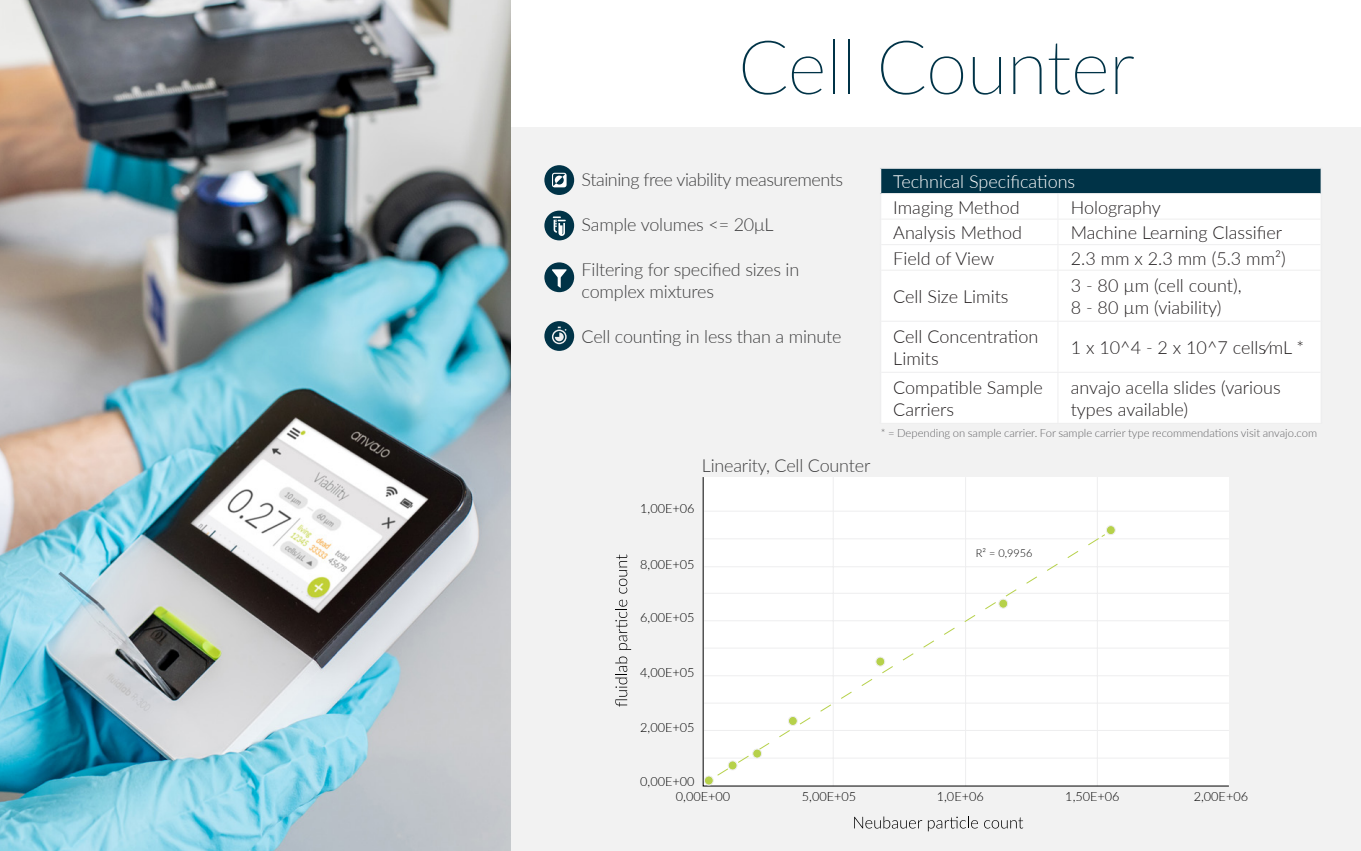
<style>
.page{position:relative;width:1361px;height:851px;background:#fff}
.page>*{position:absolute;margin:0;border:0;box-sizing:border-box;transform-origin:0 0}
.t1{font:100 75px "Lato";letter-spacing:-.01em;color:#003347}
.t2{font:300 18px/21.6px "Lato";color:#231f20}
.t3{font:300 18px "Lato";letter-spacing:-.01em;color:#3e3e3f}
.t4{font:300 18px "Lato";color:#fff}
.t5{font:300 12.75px "Lato";color:#000}
.t6{font:300 11.25px "Lato";color:#636366}
.t7{font:300 10.95px "Lato";color:#000}
</style>
<div class="page">
<div style="left:0;top:128px;width:1361px;height:722px;background:#f2f2f2"></div>
<img style="left:0;top:0;width:510px;height:850px">
<div style="left:544px;top:210px;width:30px;height:30px;background:#003347;border-radius:50%"></div>
<svg style="left:553px;top:216px;width:13px;height:20px"></svg>
<div style="left:544px;top:262px;width:30px;height:30px;background:#003347;border-radius:50%"></div>
<svg style="left:552px;top:269px;width:15px;height:19px"></svg>
<div style="left:544px;top:321px;width:30px;height:30px;background:#003347;border-radius:50%"></div>
<svg style="left:552px;top:326px;width:14px;height:18px"></svg>
<div style="left:544px;top:165px;width:30px;height:30px;background:#003347;border-radius:50%"></div>
<svg style="left:552px;top:173px;width:14px;height:14px"></svg>
<div style="left:880px;top:168px;width:441px;height:25px;background:#003347"></div>
<div style="left:882px;top:194px;width:438px;height:228px;background:#fff"></div>
<hr style="left:880px;top:167px;width:178px;height:2px;background:#eeeeef">
<hr style="left:1058px;top:167px;width:264px;height:2px;background:#eeeeef">
<hr style="left:1320px;top:169px;width:2px;height:24px;background:#eeeeef">
<hr style="left:881px;top:193px;width:177px;height:1px;background:#eeeeef">
<hr style="left:1058px;top:193px;width:262px;height:1px;background:#eeeeef">
<hr style="left:881px;top:218px;width:177px;height:1px;background:#eeeeef">
<hr style="left:1058px;top:218px;width:262px;height:1px;background:#eeeeef">
<hr style="left:881px;top:244px;width:177px;height:1px;background:#eeeeef">
<hr style="left:1058px;top:244px;width:262px;height:1px;background:#eeeeef">
<svg style="left:1057px;top:194px;width:1px;height:75px"></svg>
<hr style="left:881px;top:269px;width:177px;height:1px;background:#eeeeef">
<hr style="left:1058px;top:269px;width:262px;height:1px;background:#eeeeef">
<hr style="left:1057px;top:270px;width:1px;height:51px;background:#eeeeef">
<hr style="left:881px;top:321px;width:177px;height:1px;background:#eeeeef">
<hr style="left:1058px;top:321px;width:262px;height:1px;background:#eeeeef">
<hr style="left:1057px;top:322px;width:1px;height:50px;background:#eeeeef">
<hr style="left:881px;top:372px;width:177px;height:1px;background:#eeeeef">
<hr style="left:1058px;top:372px;width:262px;height:1px;background:#eeeeef">
<hr style="left:1057px;top:373px;width:1px;height:50px;background:#eeeeef">
<hr style="left:880px;top:423px;width:178px;height:1px;background:#eeeeef">
<hr style="left:1058px;top:423px;width:264px;height:1px;background:#eeeeef">
<hr style="left:1320px;top:193px;width:2px;height:26px;background:#eeeeef">
<hr style="left:1320px;top:219px;width:2px;height:25px;background:#eeeeef">
<svg style="left:880px;top:169px;width:1px;height:25px"></svg>
<hr style="left:1320px;top:244px;width:2px;height:26px;background:#eeeeef">
<hr style="left:880px;top:270px;width:1px;height:51px;background:#eeeeef">
<hr style="left:1320px;top:270px;width:2px;height:51px;background:#eeeeef">
<hr style="left:880px;top:321px;width:1px;height:51px;background:#eeeeef">
<hr style="left:1320px;top:321px;width:2px;height:51px;background:#eeeeef">
<hr style="left:880px;top:372px;width:1px;height:51px;background:#eeeeef">
<hr style="left:1320px;top:372px;width:2px;height:51px;background:#eeeeef">
<div style="left:702px;top:477px;width:527px;height:309px;background:#fff"></div>
<svg style="left:854px;top:816px;width:68px;height:12px"></svg>
<svg style="left:928px;top:816px;width:50px;height:15px"></svg>
<svg style="left:984px;top:817px;width:39px;height:11px"></svg>
<svg style="left:615px;top:656px;width:12px;height:50px"></svg>
<svg style="left:615px;top:599px;width:13px;height:50px"></svg>
<svg style="left:616px;top:554px;width:11px;height:39px"></svg>
<div style="left:716px;top:537px;width:384px;height:239px;background:#fff"></div>
<svg style="left:1100px;top:533px;width:6px;height:4px"></svg>
<div style="left:704px;top:775px;width:9px;height:9px;background:#b6d14a;border-radius:50%"></div>
<div style="left:704px;top:775px;width:10px;height:10px;border:1px solid #eeeeef;border-radius:50%"></div>
<div style="left:728px;top:760px;width:9px;height:9px;background:#b6d14a;border-radius:50%"></div>
<div style="left:728px;top:760px;width:9px;height:10px;border:1px solid #eeeeef;border-radius:50%"></div>
<div style="left:753px;top:749px;width:8px;height:9px;background:#b6d14a;border-radius:50%"></div>
<div style="left:752px;top:748px;width:10px;height:10px;border:1px solid #eeeeef;border-radius:50%"></div>
<div style="left:788px;top:716px;width:9px;height:9px;background:#b6d14a;border-radius:50%"></div>
<div style="left:788px;top:715px;width:10px;height:10px;border:1px solid #eeeeef;border-radius:50%"></div>
<div style="left:876px;top:657px;width:9px;height:9px;background:#b6d14a;border-radius:50%"></div>
<div style="left:875px;top:656px;width:10px;height:10px;border:1px solid #eeeeef;border-radius:50%"></div>
<div style="left:999px;top:599px;width:8px;height:9px;background:#b6d14a;border-radius:50%"></div>
<div style="left:998px;top:598px;width:10px;height:10px;border:1px solid #eeeeef;border-radius:50%"></div>
<div style="left:1106px;top:525px;width:9px;height:9px;background:#b6d14a;border-radius:50%"></div>
<div style="left:1106px;top:525px;width:9px;height:10px;border:1px solid #eeeeef;border-radius:50%"></div>
<p class="t1" style="left:738px;top:16px;width:398px">Cell Counter</p>
<p class="t3" style="left:581px;top:167px;width:263px">Staining free viability measurements</p>
<p class="t3" style="left:581px;top:212px;width:194px">Sample volumes &lt;= 20μL</p>
<p class="t3" style="left:581px;top:257px;width:219px">Filtering for specified sizes in</p>
<p class="t3" style="left:581px;top:279px;width:134px">complex mixtures</p>
<p class="t3" style="left:581px;top:324px;width:261px">Cell counting in less than a minute</p>
<p class="t3" style="left:702px;top:453px;width:170px">Linearity, Cell Counter</p>
<p class="t4" style="left:893px;top:169px;width:183px">Technical Specifications</p>
<p class="t2" style="left:893px;top:196px;width:128px">Imaging Method</p>
<p class="t2" style="left:1070px;top:196px;width:92px">Holography</p>
<p class="t2" style="left:893px;top:221px;width:130px">Analysis Method</p>
<p class="t2" style="left:1070px;top:221px;width:213px">Machine Learning Classifier</p>
<p class="t2" style="left:893px;top:247px;width:103px">Field of View</p>
<p class="t2" style="left:1070px;top:247px;width:217px">2.3 mm x 2.3 mm (5.3 mm²)</p>
<p class="t2" style="left:893px;top:285px;width:117px">Cell Size Limits</p>
<p class="t2" style="left:1070px;top:274px;width:172px">3 - 80 µm (cell count),<br>8 - 80 µm (viability)</p>
<p class="t2" style="left:893px;top:325px;width:147px">Cell Concentration<br>Limits</p>
<p class="t2" style="left:1070px;top:336px;width:235px">1 x 10^4 - 2 x 10^7 cells⁄mL *</p>
<p class="t2" style="left:893px;top:376px;width:151px">Compatible Sample<br>Carriers</p>
<p class="t2" style="left:1070px;top:376px;width:212px">anvajo acella slides (various types available)</p>
<p class="t6" style="left:881px;top:425px;width:438px">* = Depending on sample carrier. For sample carrier type recommendations visit anvajo.com</p>
<p class="t5" style="left:640px;top:499px;width:56px">1,00E+06</p>
<p class="t5" style="left:640px;top:555px;width:56px">8,00E+05</p>
<p class="t7" style="left:976px;top:545px;width:58px">R² = 0,9956</p>
<p class="t5" style="left:640px;top:608px;width:56px">6,00E+05</p>
<p class="t5" style="left:640px;top:663px;width:56px">4,00E+05</p>
<p class="t5" style="left:640px;top:718px;width:56px">2,00E+05</p>
<p class="t5" style="left:640px;top:772px;width:56px">0,00E+00</p>
<p class="t5" style="left:676px;top:787px;width:56px">0,00E+00</p>
<p class="t5" style="left:802px;top:787px;width:56px">5,00E+05</p>
<p class="t5" style="left:937px;top:787px;width:48px">1,0E+06</p>
<p class="t5" style="left:1065px;top:787px;width:56px">1,50E+06</p>
<p class="t5" style="left:1193px;top:787px;width:56px">2,00E+06</p>
</div>
